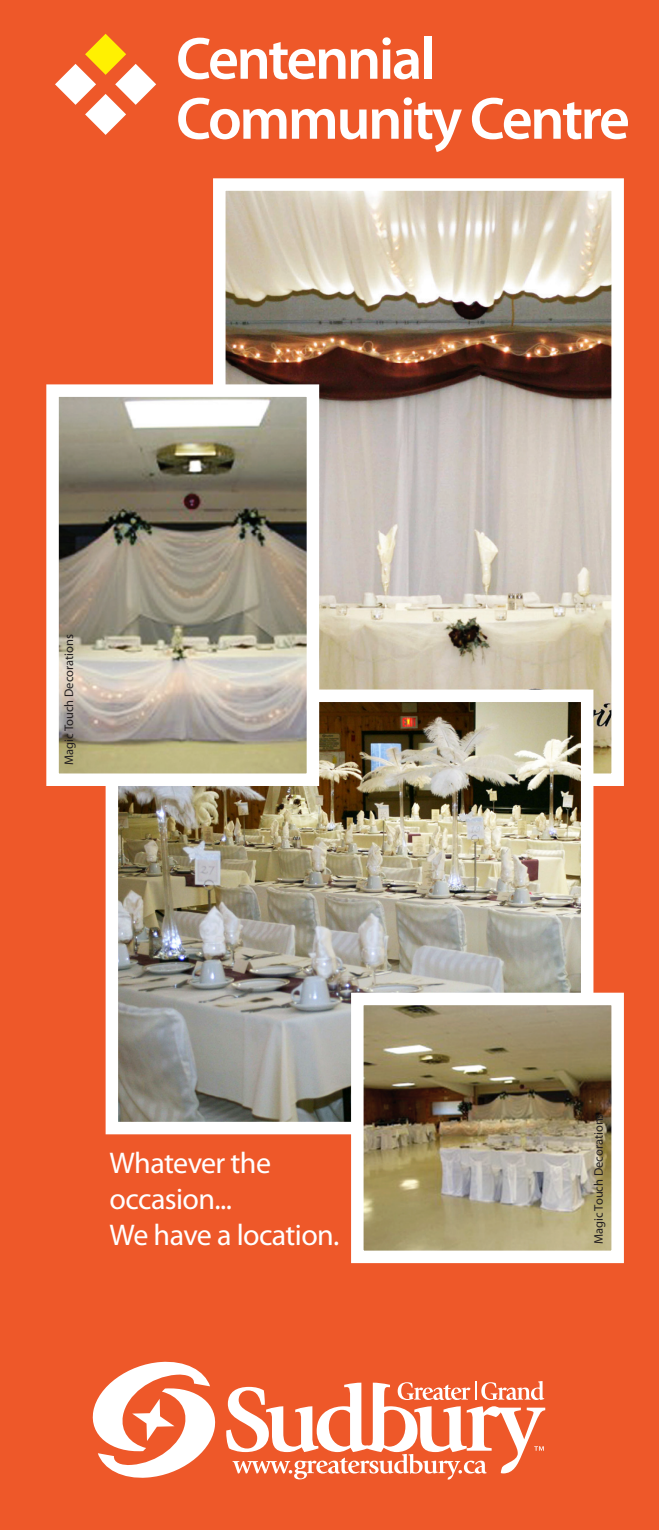
<style>
.page{position:relative;width:659px;height:1530px;background:#ee5829}
.page>*{position:absolute;margin:0;border:0;box-sizing:border-box;transform-origin:0 0}
.Hall_Name{font:600 60px/60px "Myriad Pro";letter-spacing:-.04em;color:#fff}
.Hall_Name-2{font:30px/36px "Myriad Pro";letter-spacing:-.02em;color:#fff}
.t1{font:12.5px "Myriad Pro";color:#231f20}
</style>
<div class="page">
<svg style="left:55px;top:34px;width:101px;height:101px"></svg>
<img style="left:226px;top:191px;width:385px;height:582px">
<div style="left:213px;top:178px;width:411px;height:608px;border:12px solid #fff"></div>
<img style="left:119px;top:703px;width:461px;height:418px">
<div style="left:106px;top:690px;width:487px;height:444px;border:12px solid #fff"></div>
<img style="left:59px;top:397px;width:247px;height:376px">
<div style="left:46px;top:384px;width:273px;height:402px;border:12px solid #fff"></div>
<img style="left:364px;top:1006px;width:247px;height:244px">
<div style="left:351px;top:993px;width:273px;height:270px;border:12px solid #fff"></div>
<svg style="left:92px;top:1361px;width:124px;height:117px"></svg>
<svg style="left:226px;top:1381px;width:319px;height:99px"></svg>
<p class="Hall_Name" style="left:176px;top:27px;width:455px">Centennial<br>Community Centre</p>
<p class="t1" style="left:61px;top:765px;width:132px;rotate:-90deg">Magic Touch Decorations</p>
<p class="Hall_Name-2" style="left:110px;top:1144px;width:231px">Whatever the occasion...<br>We have a location.</p>
<p class="t1" style="left:591px;top:1244px;width:132px;rotate:-90deg">Magic Touch Decorations</p>
</div>
